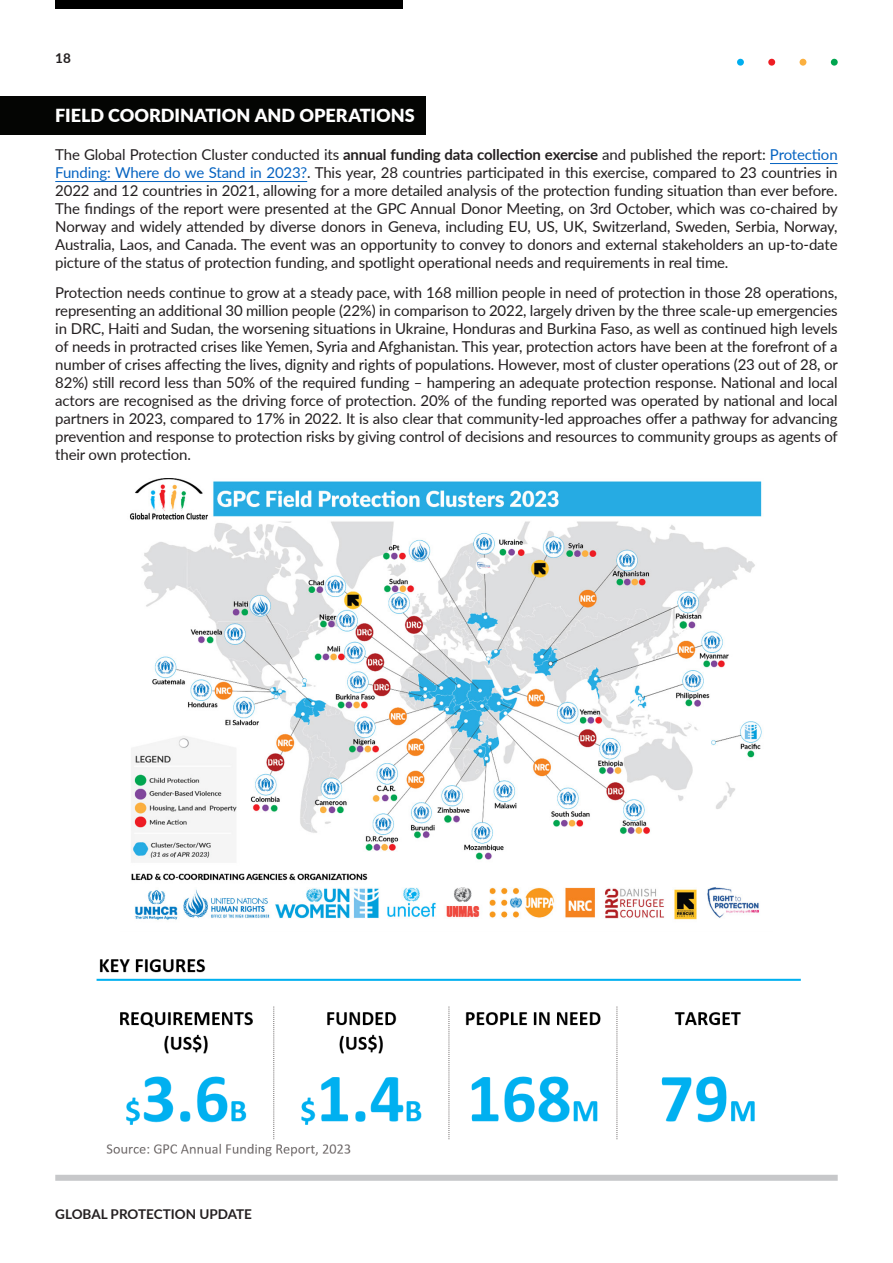
<style>
.page{position:relative;width:893px;height:1263px;background:#fff}
.page>*{position:absolute;margin:0;border:0;box-sizing:border-box;transform-origin:0 0}
.Headline_12_15_left{font:900 18px "Lato";color:#fff}
.t1{font:15px/18px "Lato";letter-spacing:-.01em;color:#231f20;text-align:justify}
.t2{font:700 13.5px "Lato";color:#231f20}
.s1{font-weight:700}
.s2{color:#0563c1}
</style>
<div class="page">
<div style="left:55px;top:1175px;width:783px;height:6px;background:#c7c8ca"></div>
<div style="left:55px;top:0;width:348px;height:9px;background:#000"></div>
<hr style="left:770px;top:163px;width:68px;height:1px;background:#0563c1">
<hr style="left:55px;top:181px;width:252px;height:1px;background:#0563c1">
<div style="left:0;top:96px;width:425px;height:39px;background:#040503"></div>
<div style="left:831px;top:59px;width:7px;height:7px;background:#00a54f;border-radius:50%"></div>
<div style="left:737px;top:59px;width:7px;height:7px;background:#00aeef;border-radius:50%"></div>
<div style="left:768px;top:59px;width:7px;height:7px;background:#ee1d23;border-radius:50%"></div>
<div style="left:800px;top:59px;width:6px;height:7px;background:#fbb03f;border-radius:50%"></div>
<img style="left:129px;top:478px;width:633px;height:442px">
<img style="left:96px;top:959px;width:705px;height:198px">
<p class="t2" style="left:55px;top:49px;width:17px">18</p>
<p class="Headline_12_15_left" style="left:55px;top:102px;width:361px">FIELD COORDINATION AND OPERATIONS</p>
<p class="t1" style="left:55px;top:145px;width:784px">The Global Protection Cluster conducted its <span class="s1">annual funding data collection exercise</span> and published the report: <span class="s2">Protection Funding: Where do we Stand in 2023?</span>. This year, 28 countries participated in this exercise, compared to 23 countries in 2022 and 12 countries in 2021, allowing for a more detailed analysis of the protection funding situation than ever before.<br>The findings of the report were presented at the GPC Annual Donor Meeting, on 3rd October, which was co-chaired by Norway and widely attended by diverse donors in Geneva, including EU, US, UK, Switzerland, Sweden, Serbia, Norway, Australia, Laos, and Canada. The event was an opportunity to convey to donors and external stakeholders an up-to-date picture of the status of protection funding, and spotlight operational needs and requirements in real time.</p>
<p class="t1" style="left:55px;top:283px;width:784px">Protection needs continue to grow at a steady pace, with 168 million people in need of protection in those 28 operations, representing an additional 30 million people (22%) in comparison to 2022, largely driven by the three scale-up emergencies in DRC, Haiti and Sudan, the worsening situations in Ukraine, Honduras and Burkina Faso, as well as continued high levels of needs in protracted crises like Yemen, Syria and Afghanistan. This year, protection actors have been at the forefront of a number of crises affecting the lives, dignity and rights of populations. However, most of cluster operations (23 out of 28, or 82%) still record less than 50% of the required funding – hampering an adequate protection response. National and local actors are recognised as the driving force of protection. 20% of the funding reported was operated by national and local partners in 2023, compared to 17% in 2022. It is also clear that community-led approaches offer a pathway for advancing prevention and response to protection risks by giving control of decisions and resources to community groups as agents of their own protection.</p>
<p class="t2" style="left:55px;top:1204px;width:198px">GLOBAL PROTECTION UPDATE</p>
</div>
